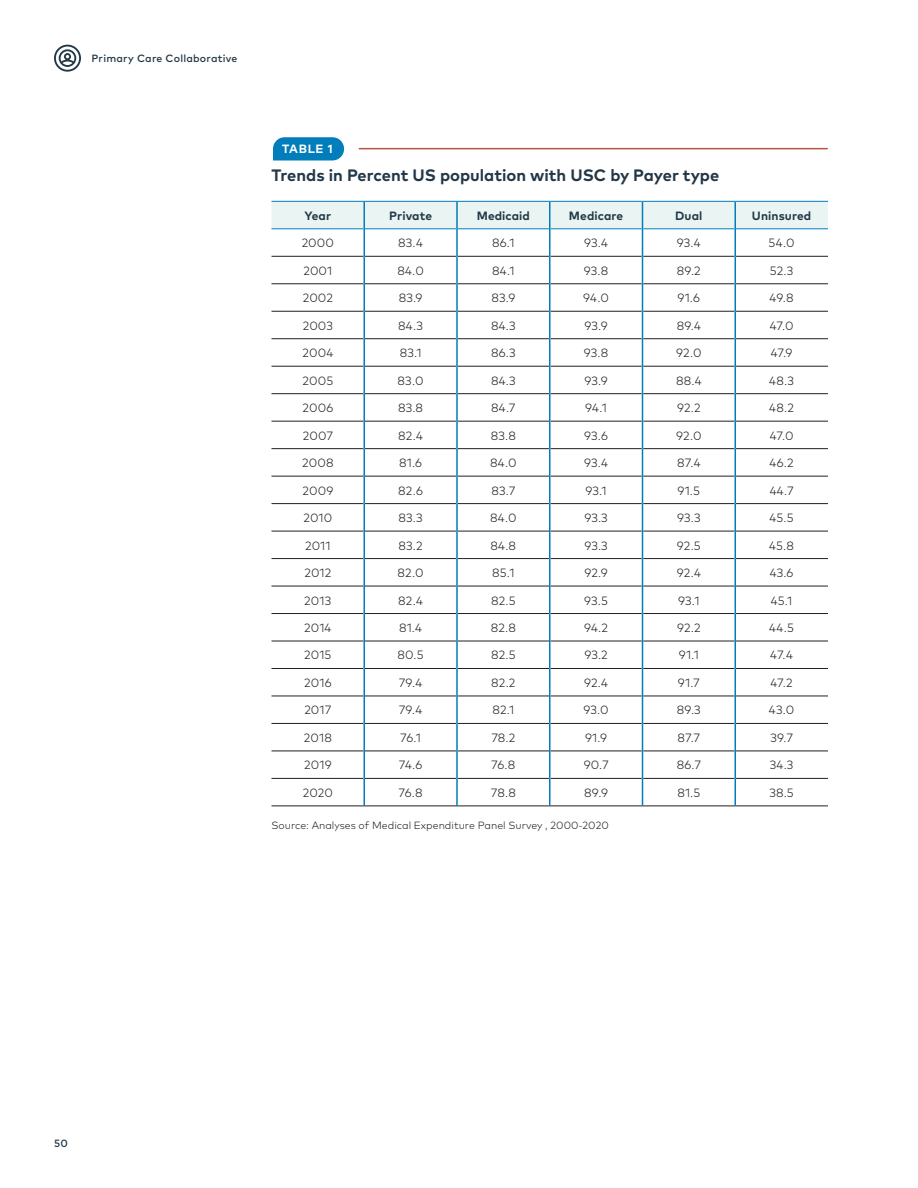
<style>
.page{position:relative;width:918px;height:1188px;background:#fff}
.page>*{position:absolute;margin:0;border:0;box-sizing:border-box;transform-origin:0 0}
.Figure_Title{font:700 16.5px "Mark OT";color:#223847}
.Table{font:300 12px "Mark OT";letter-spacing:.01em;color:#231f20}
.Table-2{font:700 12px "Mark OT";letter-spacing:.01em;color:#223847}
.Kicker{font:700 12px "Mark OT";letter-spacing:.055em;color:#fff}
.Notes{font:300 10.5px "Mark OT";color:#231f20}
.t1{font:500 10.5px "Mark OT";letter-spacing:.02em;color:#223847}
</style>
<div class="page">
<svg style="left:273px;top:137px;width:71px;height:23px;background:#0f84be"></svg>
<hr style="left:272px;top:806px;width:92px;height:1px;background:#231f20">
<hr style="left:364px;top:806px;width:93px;height:1px;background:#231f20">
<hr style="left:457px;top:806px;width:93px;height:1px;background:#231f20">
<hr style="left:550px;top:806px;width:92px;height:1px;background:#231f20">
<hr style="left:642px;top:806px;width:93px;height:1px;background:#231f20">
<hr style="left:735px;top:806px;width:93px;height:1px;background:#231f20">
<svg style="left:272px;top:201px;width:556px;height:605px"></svg>
<hr style="left:734px;top:778px;width:2px;height:28px;background:#007dba">
<hr style="left:359px;top:148px;width:468px;height:1px;background:#b55644">
<svg style="left:54px;top:45px;width:27px;height:27px"></svg>
<p class="t1" style="left:92px;top:52px;width:148px">Primary Care Collaborative</p>
<p class="Kicker" style="left:282px;top:141px;width:52px">TABLE 1</p>
<p class="Figure_Title" style="left:272px;top:165px;width:449px">Trends in Percent US population with USC by Payer type</p>
<p class="Table-2" style="left:305px;top:208px;width:28px">Year</p>
<p class="Table-2" style="left:389px;top:208px;width:44px">Private</p>
<p class="Table-2" style="left:477px;top:208px;width:55px">Medicaid</p>
<p class="Table-2" style="left:569px;top:208px;width:56px">Medicare</p>
<p class="Table-2" style="left:675px;top:208px;width:29px">Dual</p>
<p class="Table-2" style="left:752px;top:208px;width:61px">Uninsured</p>
<p class="Table" style="left:302px;top:236px;width:34px">2000</p>
<p class="Table" style="left:398px;top:236px;width:26px">83.4</p>
<p class="Table" style="left:492px;top:236px;width:24px">86.1</p>
<p class="Table" style="left:584px;top:236px;width:25px">93.4</p>
<p class="Table" style="left:677px;top:236px;width:25px">93.4</p>
<p class="Table" style="left:769px;top:236px;width:27px">54.0</p>
<p class="Table" style="left:303px;top:263px;width:30px">2001</p>
<p class="Table" style="left:397px;top:263px;width:28px">84.0</p>
<p class="Table" style="left:492px;top:263px;width:24px">84.1</p>
<p class="Table" style="left:584px;top:263px;width:26px">93.8</p>
<p class="Table" style="left:677px;top:263px;width:25px">89.2</p>
<p class="Table" style="left:770px;top:263px;width:25px">52.3</p>
<p class="Table" style="left:303px;top:291px;width:32px">2002</p>
<p class="Table" style="left:399px;top:291px;width:25px">83.9</p>
<p class="Table" style="left:491px;top:291px;width:25px">83.9</p>
<p class="Table" style="left:583px;top:291px;width:27px">94.0</p>
<p class="Table" style="left:678px;top:291px;width:24px">91.6</p>
<p class="Table" style="left:770px;top:291px;width:26px">49.8</p>
<p class="Table" style="left:303px;top:318px;width:32px">2003</p>
<p class="Table" style="left:398px;top:318px;width:26px">84.3</p>
<p class="Table" style="left:491px;top:318px;width:26px">84.3</p>
<p class="Table" style="left:585px;top:318px;width:25px">93.9</p>
<p class="Table" style="left:677px;top:318px;width:26px">89.4</p>
<p class="Table" style="left:770px;top:318px;width:25px">47.0</p>
<p class="Table" style="left:302px;top:346px;width:32px">2004</p>
<p class="Table" style="left:400px;top:346px;width:23px">83.1</p>
<p class="Table" style="left:491px;top:346px;width:26px">86.3</p>
<p class="Table" style="left:584px;top:346px;width:26px">93.8</p>
<p class="Table" style="left:676px;top:346px;width:27px">92.0</p>
<p class="Table" style="left:771px;top:346px;width:23px">47.9</p>
<p class="Table" style="left:302px;top:373px;width:32px">2005</p>
<p class="Table" style="left:398px;top:373px;width:27px">83.0</p>
<p class="Table" style="left:491px;top:373px;width:26px">84.3</p>
<p class="Table" style="left:585px;top:373px;width:25px">93.9</p>
<p class="Table" style="left:676px;top:373px;width:27px">88.4</p>
<p class="Table" style="left:769px;top:373px;width:26px">48.3</p>
<p class="Table" style="left:302px;top:401px;width:32px">2006</p>
<p class="Table" style="left:398px;top:401px;width:27px">83.8</p>
<p class="Table" style="left:491px;top:401px;width:26px">84.7</p>
<p class="Table" style="left:585px;top:401px;width:23px">94.1</p>
<p class="Table" style="left:677px;top:401px;width:25px">92.2</p>
<p class="Table" style="left:769px;top:401px;width:26px">48.2</p>
<p class="Table" style="left:303px;top:428px;width:32px">2007</p>
<p class="Table" style="left:398px;top:428px;width:26px">82.4</p>
<p class="Table" style="left:491px;top:428px;width:27px">83.8</p>
<p class="Table" style="left:584px;top:428px;width:25px">93.6</p>
<p class="Table" style="left:676px;top:428px;width:27px">92.0</p>
<p class="Table" style="left:770px;top:428px;width:25px">47.0</p>
<p class="Table" style="left:302px;top:456px;width:33px">2008</p>
<p class="Table" style="left:399px;top:456px;width:25px">81.6</p>
<p class="Table" style="left:490px;top:456px;width:28px">84.0</p>
<p class="Table" style="left:584px;top:456px;width:25px">93.4</p>
<p class="Table" style="left:677px;top:456px;width:25px">87.4</p>
<p class="Table" style="left:770px;top:456px;width:25px">46.2</p>
<p class="Table" style="left:302px;top:483px;width:32px">2009</p>
<p class="Table" style="left:398px;top:483px;width:26px">82.6</p>
<p class="Table" style="left:491px;top:483px;width:25px">83.7</p>
<p class="Table" style="left:586px;top:483px;width:23px">93.1</p>
<p class="Table" style="left:678px;top:483px;width:24px">91.5</p>
<p class="Table" style="left:770px;top:483px;width:25px">44.7</p>
<p class="Table" style="left:303px;top:511px;width:30px">2010</p>
<p class="Table" style="left:399px;top:511px;width:26px">83.3</p>
<p class="Table" style="left:490px;top:511px;width:28px">84.0</p>
<p class="Table" style="left:584px;top:511px;width:25px">93.3</p>
<p class="Table" style="left:677px;top:511px;width:25px">93.3</p>
<p class="Table" style="left:770px;top:511px;width:26px">45.5</p>
<p class="Table" style="left:305px;top:538px;width:27px">2011</p>
<p class="Table" style="left:399px;top:538px;width:26px">83.2</p>
<p class="Table" style="left:491px;top:538px;width:27px">84.8</p>
<p class="Table" style="left:584px;top:538px;width:25px">93.3</p>
<p class="Table" style="left:677px;top:538px;width:26px">92.5</p>
<p class="Table" style="left:769px;top:538px;width:26px">45.8</p>
<p class="Table" style="left:304px;top:566px;width:29px">2012</p>
<p class="Table" style="left:398px;top:566px;width:28px">82.0</p>
<p class="Table" style="left:492px;top:566px;width:24px">85.1</p>
<p class="Table" style="left:584px;top:566px;width:25px">92.9</p>
<p class="Table" style="left:677px;top:566px;width:26px">92.4</p>
<p class="Table" style="left:770px;top:566px;width:25px">43.6</p>
<p class="Table" style="left:304px;top:593px;width:29px">2013</p>
<p class="Table" style="left:398px;top:593px;width:26px">82.4</p>
<p class="Table" style="left:491px;top:593px;width:26px">82.5</p>
<p class="Table" style="left:584px;top:593px;width:25px">93.5</p>
<p class="Table" style="left:678px;top:593px;width:23px">93.1</p>
<p class="Table" style="left:771px;top:593px;width:23px">45.1</p>
<p class="Table" style="left:304px;top:621px;width:29px">2014</p>
<p class="Table" style="left:399px;top:621px;width:25px">81.4</p>
<p class="Table" style="left:491px;top:621px;width:27px">82.8</p>
<p class="Table" style="left:584px;top:621px;width:25px">94.2</p>
<p class="Table" style="left:677px;top:621px;width:25px">92.2</p>
<p class="Table" style="left:769px;top:621px;width:26px">44.5</p>
<p class="Table" style="left:304px;top:648px;width:29px">2015</p>
<p class="Table" style="left:398px;top:648px;width:28px">80.5</p>
<p class="Table" style="left:491px;top:648px;width:26px">82.5</p>
<p class="Table" style="left:584px;top:648px;width:25px">93.2</p>
<p class="Table" style="left:679px;top:648px;width:21px">91.1</p>
<p class="Table" style="left:770px;top:648px;width:24px">47.4</p>
<p class="Table" style="left:304px;top:676px;width:29px">2016</p>
<p class="Table" style="left:399px;top:676px;width:25px">79.4</p>
<p class="Table" style="left:491px;top:676px;width:26px">82.2</p>
<p class="Table" style="left:584px;top:676px;width:26px">92.4</p>
<p class="Table" style="left:678px;top:676px;width:23px">91.7</p>
<p class="Table" style="left:771px;top:676px;width:24px">47.2</p>
<p class="Table" style="left:304px;top:703px;width:29px">2017</p>
<p class="Table" style="left:399px;top:703px;width:25px">79.4</p>
<p class="Table" style="left:492px;top:703px;width:24px">82.1</p>
<p class="Table" style="left:583px;top:703px;width:27px">93.0</p>
<p class="Table" style="left:677px;top:703px;width:25px">89.3</p>
<p class="Table" style="left:769px;top:703px;width:27px">43.0</p>
<p class="Table" style="left:304px;top:730px;width:30px">2018</p>
<p class="Table" style="left:400px;top:730px;width:22px">76.1</p>
<p class="Table" style="left:491px;top:730px;width:26px">78.2</p>
<p class="Table" style="left:585px;top:730px;width:23px">91.9</p>
<p class="Table" style="left:678px;top:730px;width:24px">87.7</p>
<p class="Table" style="left:770px;top:730px;width:24px">39.7</p>
<p class="Table" style="left:304px;top:758px;width:29px">2019</p>
<p class="Table" style="left:399px;top:758px;width:25px">74.6</p>
<p class="Table" style="left:491px;top:758px;width:26px">76.8</p>
<p class="Table" style="left:584px;top:758px;width:26px">90.7</p>
<p class="Table" style="left:677px;top:758px;width:26px">86.7</p>
<p class="Table" style="left:770px;top:758px;width:25px">34.3</p>
<p class="Table" style="left:303px;top:785px;width:32px">2020</p>
<p class="Table" style="left:399px;top:785px;width:26px">76.8</p>
<p class="Table" style="left:491px;top:785px;width:27px">78.8</p>
<p class="Table" style="left:584px;top:785px;width:25px">89.9</p>
<p class="Table" style="left:677px;top:785px;width:25px">81.5</p>
<p class="Table" style="left:769px;top:785px;width:26px">38.5</p>
<p class="Notes" style="left:272px;top:819px;width:339px">Source: Analyses of Medical Expenditure Panel Survey , 2000-2020</p>
<p class="t1" style="left:54px;top:1136px;width:16px">50</p>
</div>
